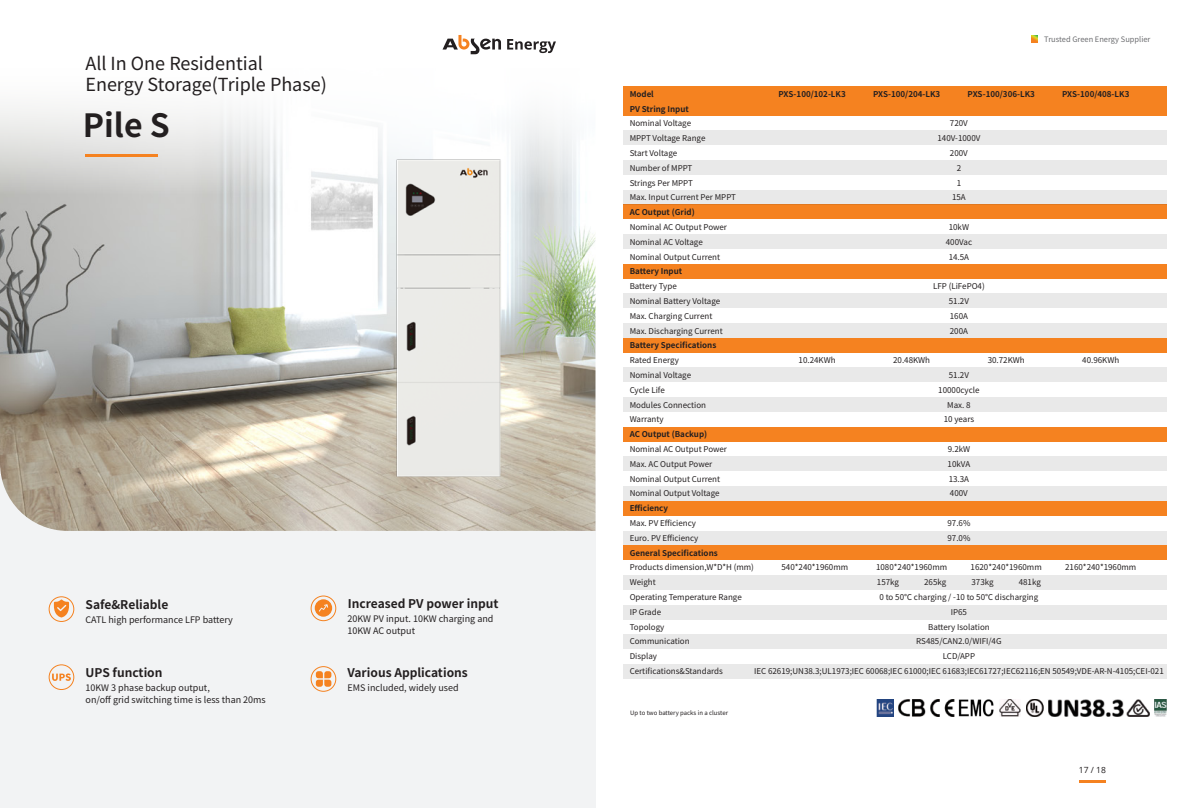
<style>
.page{position:relative;width:1191px;height:808px;background:#fff}
.page>*{position:absolute;margin:0;border:0;box-sizing:border-box;transform-origin:0 0}
.t1{font:700 32px "Source Han Sans CN";color:#231f20}
.t2{font:18px/21.6px "Source Han Sans CN";color:#231f20}
.t3{font:700 12px "Source Han Sans CN";color:#231f20}
.t4{font:9px/11.9px "Source Han Sans CN";color:#231f20}
.t5{font:8.5px "Open Sans";color:#231f20}
.t6{font:8px/14.8px "Source Han Sans CN";color:#231f20}
.t7{font:700 8px/14.8px "Source Han Sans CN";color:#231f20}
.t8{font:7.5px "Source Han Sans CN";color:#6c6d70}
.t9{font:6px "Source Han Sans CN";color:#231f20}
</style>
<div class="page">
<div style="left:0;top:476px;width:595px;height:332px;background:#f2f3f4"></div>
<img style="left:0;top:194px;width:595px;height:337px">
<img style="left:1126px;top:699px;width:23px;height:17px">
<img style="left:1048px;top:699px;width:75px;height:17px">
<img style="left:999px;top:699px;width:21px;height:17px">
<img style="left:877px;top:699px;width:17px;height:17px">
<svg style="left:1031px;top:36px;width:6px;height:7px"></svg>
<img style="left:958px;top:699px;width:35px;height:17px">
<img style="left:930px;top:699px;width:24px;height:17px">
<img style="left:898px;top:699px;width:27px;height:17px">
<svg style="left:0;top:53px;width:576px;height:141px"></svg>
<svg style="left:442px;top:35px;width:59px;height:19px"></svg>
<svg style="left:507px;top:39px;width:49px;height:14px"></svg>
<hr style="left:86px;top:155px;width:72px;height:2px;background:#f58220">
<div style="left:623px;top:101px;width:543px;height:14px;background:#f58220"></div>
<div style="left:623px;top:205px;width:543px;height:14px;background:#f58220"></div>
<div style="left:623px;top:264px;width:543px;height:14px;background:#f58220"></div>
<div style="left:623px;top:131px;width:543px;height:14px;background:#e9e9e9"></div>
<div style="left:623px;top:160px;width:543px;height:15px;background:#e9e9e9"></div>
<div style="left:623px;top:190px;width:543px;height:14px;background:#e9e9e9"></div>
<div style="left:623px;top:234px;width:543px;height:15px;background:#e9e9e9"></div>
<div style="left:623px;top:294px;width:543px;height:14px;background:#e9e9e9"></div>
<div style="left:623px;top:323px;width:543px;height:15px;background:#e9e9e9"></div>
<div style="left:623px;top:338px;width:543px;height:14px;background:#f58220"></div>
<div style="left:623px;top:427px;width:543px;height:14px;background:#f58220"></div>
<div style="left:623px;top:368px;width:543px;height:14px;background:#e9e9e9"></div>
<div style="left:623px;top:397px;width:543px;height:15px;background:#e9e9e9"></div>
<div style="left:623px;top:457px;width:543px;height:14px;background:#e9e9e9"></div>
<div style="left:623px;top:486px;width:543px;height:14px;background:#e9e9e9"></div>
<div style="left:623px;top:531px;width:543px;height:14px;background:#e9e9e9"></div>
<div style="left:623px;top:501px;width:543px;height:14px;background:#f58220"></div>
<div style="left:623px;top:545px;width:543px;height:15px;background:#f58220"></div>
<div style="left:623px;top:605px;width:543px;height:14px;background:#e9e9e9"></div>
<div style="left:623px;top:575px;width:543px;height:14px;background:#e9e9e9"></div>
<div style="left:623px;top:635px;width:543px;height:14px;background:#e9e9e9"></div>
<div style="left:623px;top:664px;width:543px;height:15px;background:#e9e9e9"></div>
<div style="left:623px;top:86px;width:543px;height:15px;background:#f58220"></div>
<img style="left:273px;top:152px;width:323px;height:348px">
<img style="left:1154px;top:699px;width:12px;height:17px">
<img style="left:1026px;top:699px;width:17px;height:17px">
<div style="left:49px;top:596px;width:25px;height:26px;border:1px solid #f58220;border-radius:50%"></div>
<div style="left:310px;top:595px;width:26px;height:26px;border:1px solid #f58220;border-radius:50%"></div>
<div style="left:49px;top:664px;width:25px;height:26px;border:1px solid #f58220;border-radius:50%"></div>
<div style="left:310px;top:666px;width:26px;height:26px;border:1px solid #f58220;border-radius:50%"></div>
<svg style="left:54px;top:599px;width:15px;height:18px"></svg>
<svg style="left:315px;top:599px;width:17px;height:18px"></svg>
<svg style="left:52px;top:673px;width:19px;height:8px"></svg>
<svg style="left:316px;top:671px;width:15px;height:16px"></svg>
<hr style="left:1079px;top:781px;width:27px;height:2px;background:#f58220">
<h2 class="t2" style="left:85px;top:53px;width:243px">All In One Residential<br>Energy Storage(Triple Phase)</h2>
<h1 class="t1" style="left:83px;top:107px;width:88px">Pile S</h1>
<h3 class="t3" style="left:86px;top:598px;width:84px">Safe&amp;Reliable</h3>
<p class="t4" style="left:86px;top:614px;width:149px">CATL high performance LFP battery</p>
<h3 class="t3" style="left:86px;top:666px;width:78px">UPS function</h3>
<p class="t4" style="left:86px;top:682px;width:182px">10KW 3 phase backup output,<br>on/off grid switching time is less than 20ms</p>
<h3 class="t3" style="left:348px;top:597px;width:152px">Increased PV power input</h3>
<p class="t4" style="left:347px;top:613px;width:147px">20KW PV input. 10KW charging and<br>10KW AC output</p>
<h3 class="t3" style="left:347px;top:665px;width:122px">Various Applications</h3>
<p class="t4" style="left:347px;top:681px;width:113px">EMS included, widely used</p>
<p class="t8" style="left:1044px;top:35px;width:108px">Trusted Green Energy Supplier</p>
<p class="t7" style="left:629px;top:87px;width:61px">Model<br>PV String Input</p>
<p class="t6" style="left:629px;top:116px;width:108px">Nominal Voltage<br>MPPT Voltage Range<br>Start Voltage<br>Number of MPPT<br>Strings Per MPPT<br>Max. Input Current Per MPPT</p>
<p class="t7" style="left:629px;top:205px;width:66px">AC Output (Grid)</p>
<p class="t6" style="left:629px;top:220px;width:99px">Nominal AC Output Power<br>Nominal AC Voltage<br>Nominal Output Current</p>
<p class="t7" style="left:629px;top:264px;width:54px">Battery Input</p>
<p class="t6" style="left:629px;top:279px;width:95px">Battery Type<br>Nominal Battery Voltage<br>Max. Charging Current<br>Max. Discharging Current</p>
<p class="t7" style="left:629px;top:338px;width:88px">Battery Specifications</p>
<p class="t6" style="left:629px;top:353px;width:78px">Rated Energy<br>Nominal Voltage<br>Cycle Life<br>Modules Connection<br>Warranty</p>
<p class="t7" style="left:629px;top:427px;width:79px">AC Output (Backup)</p>
<p class="t6" style="left:629px;top:442px;width:99px">Nominal AC Output Power<br>Max. AC Output Power<br>Nominal Output Current<br>Nominal Output Voltage</p>
<p class="t7" style="left:629px;top:501px;width:40px">Efficiency</p>
<p class="t6" style="left:629px;top:516px;width:70px">Max. PV Efficiency<br>Euro. PV Efficiency</p>
<p class="t7" style="left:629px;top:545px;width:90px">General Specifications</p>
<p class="t6" style="left:629px;top:560px;width:126px">Products dimension,W*D*H (mm)<br>Weight<br>Operating Temperature Range<br>IP Grade<br>Topology<br>Communication<br>Display<br>Certifications&amp;Standards</p>
<p class="t7" style="left:778px;top:87px;width:69px">PXS-100/102-LK3</p>
<p class="t7" style="left:873px;top:87px;width:69px">PXS-100/204-LK3</p>
<p class="t7" style="left:967px;top:87px;width:69px">PXS-100/306-LK3</p>
<p class="t7" style="left:1062px;top:87px;width:69px">PXS-100/408-LK3</p>
<p class="t6" style="left:937px;top:116px;width:44px;text-align:center">720V<br>140V-1000V<br>200V<br>2<br>1<br>15A</p>
<p class="t6" style="left:945px;top:220px;width:28px;text-align:center">10kW<br>400Vac<br>14.5A</p>
<p class="t6" style="left:933px;top:279px;width:53px;text-align:center">LFP (LiFePO4)<br>51.2V<br>160A<br>200A</p>
<p class="t6" style="left:798px;top:353px;width:38px">10.24KWh</p>
<p class="t6" style="left:893px;top:353px;width:38px">20.48KWh</p>
<p class="t6" style="left:987px;top:353px;width:38px">30.72KWh</p>
<p class="t6" style="left:1082px;top:353px;width:38px">40.96KWh</p>
<p class="t6" style="left:938px;top:368px;width:43px;text-align:center">51.2V<br>10000cycle<br>Max. 8<br>10 years</p>
<p class="t6" style="left:947px;top:442px;width:24px">9.2kW<br>10kVA<br>13.3A<br>400V</p>
<p class="t6" style="left:947px;top:516px;width:24px">97.6%<br>97.0%</p>
<p class="t6" style="left:781px;top:560px;width:68px">540*240*1960mm</p>
<p class="t6" style="left:876px;top:560px;width:73px">1080*240*1960mm</p>
<p class="t6" style="left:970px;top:560px;width:73px">1620*240*1960mm</p>
<p class="t6" style="left:1065px;top:560px;width:73px">2160*240*1960mm</p>
<p class="t6" style="left:877px;top:575px;width:24px">157kg</p>
<p class="t6" style="left:924px;top:575px;width:24px">265kg</p>
<p class="t6" style="left:971px;top:575px;width:24px">373kg</p>
<p class="t6" style="left:1018px;top:575px;width:24px">481kg</p>
<p class="t6" style="left:879px;top:590px;width:160px">0 to 50℃ charging / -10 to 50℃ discharging</p>
<p class="t6" style="left:950px;top:605px;width:18px">IP65</p>
<p class="t6" style="left:928px;top:619px;width:63px">Battery Isolation</p>
<p class="t6" style="left:916px;top:634px;width:87px">RS485/CAN2.0/WIFI/4G</p>
<p class="t6" style="left:942px;top:649px;width:34px">LCD/APP</p>
<p class="t6" style="left:754px;top:664px;width:411px">IEC 62619;UN38.3;UL1973;IEC 60068;IEC 61000;IEC 61683;IEC61727;IEC62116;EN 50549;VDE-AR-N-4105;CEI-021</p>
<p class="t9" style="left:630px;top:710px;width:99px">Up to two battery packs in a cluster</p>
<p class="t5" style="left:1079px;top:764px;width:28px">17 / 18</p>
</div>
